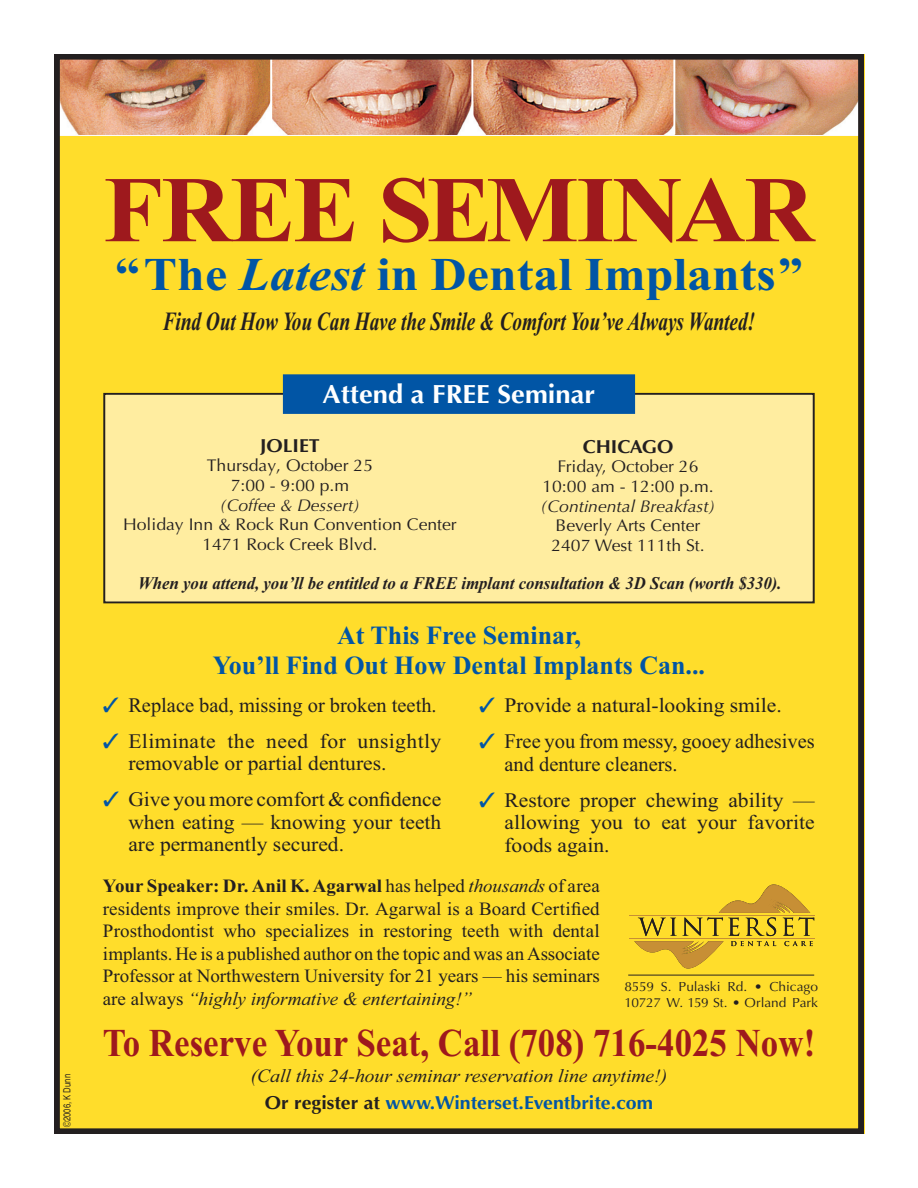
<style>
.page{position:relative;width:918px;height:1188px;background:#fff}
.page>*{position:absolute;margin:0;border:0;box-sizing:border-box;transform-origin:0 0}
.t1{font:700 93.75px "Times New Roman";letter-spacing:-.02em;color:#9e191d;scale:1.04 1}
.t2{font:700 46.8px "Times New Roman";color:#0155a5;scale:1.06 1}
.t3{font:700 39.3px "Times New Roman";color:#9e191d;scale:.89 1}
.t4{font:italic 700 26.25px "Times New Roman";color:#231f20;scale:.73 1}
.t5{font:700 26.25px/30px "Times New Roman";color:#0155a5;text-align:center}
.t6{font:700 26.25px "Optima";color:#fff;scale:1.04 1}
.t7{font:20.7px/36px "Times New Roman";color:#231f20;scale:1.04 1}
.t8{font:20.7px/36px "Times New Roman";color:#231f20}
.t9{font:18.75px/22.5px "Times New Roman";color:#231f20;text-align:justify}
.t10{font:italic 18.75px "Times New Roman";color:#231f20;scale:1.04 1}
.t11{font:700 18.75px "Optima";color:#0155a5;scale:1.04 1}
.t12{font:700 18.75px "Optima";color:#231f20;scale:1.04 1}
.t13{font:italic 700 17.85px "Times New Roman";color:#231f20;scale:.94 1}
.t14{font:16.8px/19.6px "Optima";color:#231f20;text-align:center;scale:1.04 1}
.t15{font:italic 16.8px "Optima";color:#231f20;scale:1.04 1}
.t16{font:13.2px/15.8px "Optima";letter-spacing:-.005em;color:#231f20;scale:1.04 1}
.t17{font:condensed 9.75px "Helvetica";color:#231f20;scale:.96 1}
.s1{font-style:italic}
.s2{font-weight:700}
.s3{color:#231f20}
</style>
<div class="page">
<div style="left:54px;top:54px;width:810px;height:1080px;background:#ffdd2b"></div>
<div style="left:104px;top:394px;width:710px;height:208px;background:#ffeda0"></div>
<div style="left:103px;top:393px;width:712px;height:210px;border:2px solid #231f20"></div>
<svg style="left:61px;top:134px;width:796px;height:2px;background:#edd3c4"></svg>
<img style="left:61px;top:61px;width:796px;height:73px">
<div style="left:284px;top:375px;width:350px;height:38px;background:#0155a5"></div>
<div style="left:283px;top:374px;width:352px;height:40px;border:2px solid #0155a5"></div>
<hr style="left:270px;top:57px;width:2px;height:77px;background:#fff">
<hr style="left:471px;top:56px;width:2px;height:78px;background:#fff">
<hr style="left:673px;top:57px;width:2px;height:77px;background:#fff">
<hr style="left:628px;top:975px;width:186px;height:1px;background:#231f20">
<svg style="left:634px;top:885px;width:180px;height:84px"></svg>
<hr style="left:629px;top:915px;width:185px;height:1px;background:#c78f35">
<hr style="left:629px;top:938px;width:185px;height:1px;background:#c78f35">
<div style="left:54px;top:54px;width:810px;height:1080px;border:6px solid #231f20"></div>
<p class="t17" style="left:61px;top:1127px;width:56px;rotate:-90deg">©2006, K Dunn</p>
<h1 class="t1" style="left:103px;top:145px;width:686px">FREE SEMINAR</h1>
<h2 class="t2" style="left:115px;top:242px;width:650px">“The <span class="s1">Latest</span> in Dental Implants”</h2>
<h3 class="t4" style="left:163px;top:303px;width:813px">Find Out How You Can Have the Smile &amp; Comfort You’ve Always Wanted!</h3>
<h3 class="t6" style="left:323px;top:378px;width:263px">Attend a FREE Seminar</h3>
<p class="t12" style="left:260px;top:434px;width:59px">JOLIET</p>
<p class="t14" style="left:207px;top:456px;width:161px">Thursday, October 25<br>7:00 - 9:00 p.m</p>
<p class="t15" style="left:220px;top:495px;width:136px">(Coffee &amp; Dessert)</p>
<p class="t14" style="left:123px;top:515px;width:322px">Holiday Inn &amp; Rock Run Convention Center<br>1471 Rock Creek Blvd.</p>
<p class="t12" style="left:583px;top:435px;width:89px">CHICAGO</p>
<p class="t14" style="left:542px;top:457px;width:166px">Friday, October 26<br>10:00 am - 12:00 p.m.</p>
<p class="t15" style="left:541px;top:496px;width:170px">(Continental Breakfast)</p>
<p class="t14" style="left:551px;top:516px;width:149px;text-align:left">Beverly Arts Center<br>2407 West 111th St.</p>
<p class="t13" style="left:138px;top:570px;width:686px">When you attend, you’ll be entitled to a FREE implant consultation &amp; 3D Scan (worth $330).</p>
<h3 class="t5" style="left:213px;top:619px;width:494px">At This Free Seminar,<br>You’ll Find Out How Dental Implants Can...</h3>
<p class="t8" style="left:128px;top:686px;width:315px">Replace bad, missing or broken teeth.<br>Eliminate the need for unsightly</p>
<p class="t7" style="left:128px;top:745px;width:302px">removable or partial dentures.<br>Give you more comfort &amp; confidence</p>
<p class="t7" style="left:128px;top:810px;width:303px;line-height:22.5px">when eating — knowing your teeth are permanently secured.</p>
<p class="t7" style="left:504px;top:687px;width:300px">Provide a natural-looking smile.<br>Free you from messy, gooey adhesives</p>
<p class="t8" style="left:504px;top:745px;width:312px">and denture cleaners.<br>Restore proper chewing ability —</p>
<p class="t7" style="left:504px;top:811px;width:300px;line-height:22.5px">allowing you to eat your favorite foods again.</p>
<p class="t9" style="left:103px;top:874px;width:499px"><span class="s2">Your Speaker: Dr. Anil K. Agarwal</span> has helped <span class="s1">thousands</span> of area residents improve their smiles. Dr. Agarwal is a Board Certified Prosthodontist who specializes in restoring teeth with dental implants. He is a published author on the topic and was an Associate Professor at Northwestern University for 21 years — his seminars are always <span class="s1">“highly informative &amp; entertaining!”</span></p>
<p class="t16" style="left:624px;top:979px;width:188px">8559 S. Pulaski Rd. • Chicago<br>10727 W. 159 St. • Orland Park</p>
<h3 class="t3" style="left:103px;top:1015px;width:802px">To Reserve Your Seat, Call (708) 716-4025 Now!</h3>
<p class="t10" style="left:251px;top:1063px;width:402px">(Call this 24-hour seminar reservation line anytime!)</p>
<p class="t11" style="left:265px;top:1092px;width:375px"><span class="s3">Or register at</span> www.Winterset.Eventbrite.com</p>
</div>
